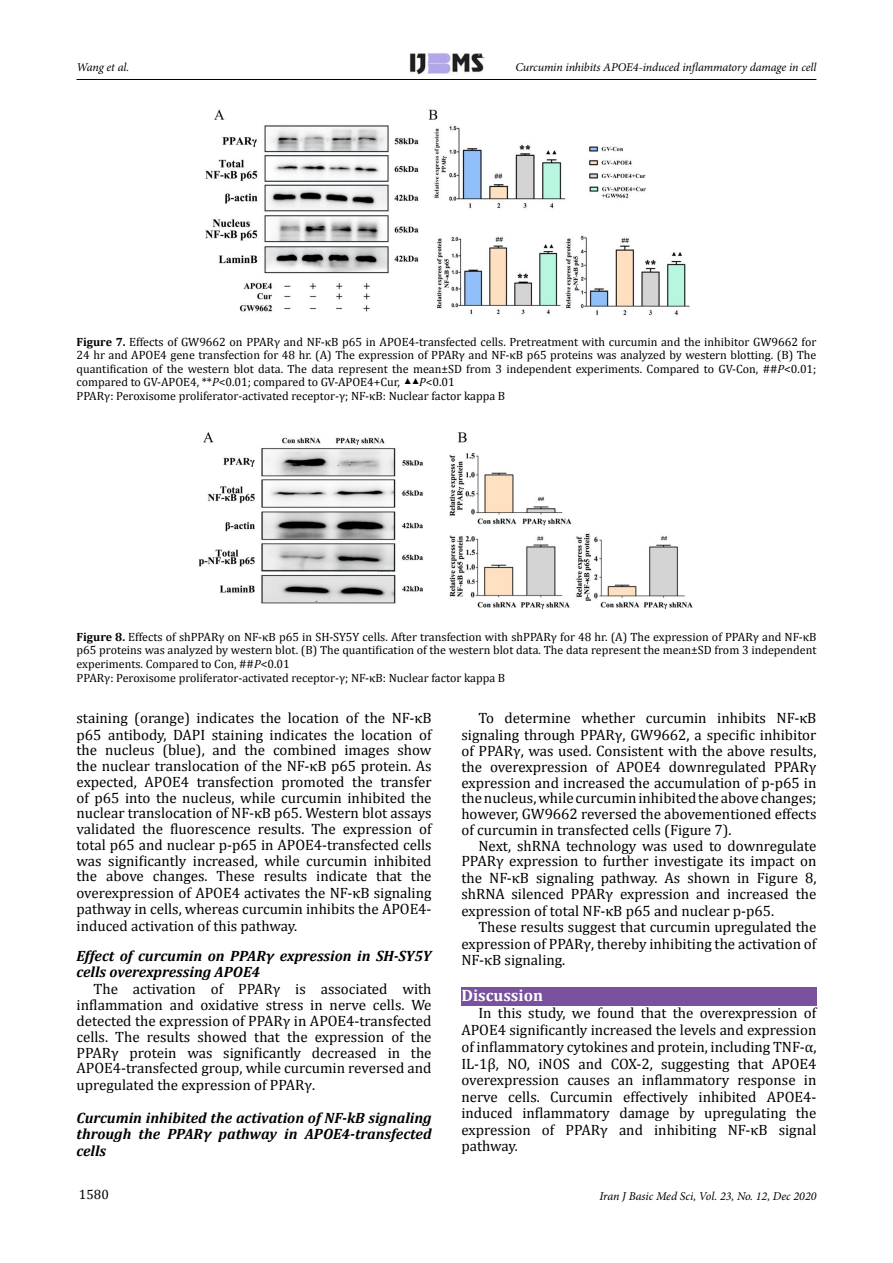
<style>
.page{position:relative;width:893px;height:1263px;background:#fff}
.page>*{position:absolute;margin:0;border:0;box-sizing:border-box;transform-origin:0 0}
.t1{font:700 16.5px "Cambria";color:#fff}
.t2{font:15px/16px "Cambria";color:#000;text-align:justify}
.t3{font:italic 700 15px/16.5px "Cambria";color:#000}
.t4{font:13.5px "Cambria";color:#000}
.t5{font:12px/13.5px "Cambria";color:#000}
.t6{font:italic 12px "Minion Pro";letter-spacing:-.01em;color:#000}
.s1{font-weight:700}
.s2{font-style:italic}
</style>
<div class="page">
<img style="left:409px;top:53px;width:76px;height:21px">
<hr style="left:77px;top:79px;width:739px;height:1px;background:#000">
<div style="left:461px;top:987px;width:355px;height:18px;background:#7a519e"></div>
<img style="left:205px;top:109px;width:485px;height:207px">
<img style="left:404px;top:378px;width:15px;height:6px">
<img style="left:198px;top:433px;width:495px;height:177px">
<p class="t6" style="left:77px;top:59px;width:54px">Wang et al.</p>
<p class="t6" style="left:515px;top:59px;width:303px">Curcumin inhibits APOE4-induced inflammatory damage in cell</p>
<p class="t5" style="left:77px;top:335px;width:741px;text-align:justify"><span class="s1">Figure 7.</span> Effects of GW9662 on PPARγ and NF-κB p65 in APOE4-transfected cells. Pretreatment with curcumin and the inhibitor GW9662 for 24 hr and APOE4 gene transfection for 48 hr. (A) The expression of PPARγ and NF-κB p65 proteins was analyzed by western blotting. (B) The quantification of the western blot data. The data represent the mean±SD from 3 independent experiments. Compared to GV-Con, ##<span class="s2">P</span>&lt;0.01; compared to GV-APOE4, **<span class="s2">P</span>&lt;0.01; compared to GV-APOE4+Cur,</p>
<p class="t5" style="left:77px;top:375px;width:430px;text-indent:342px"><span class="s2">P</span>&lt;0.01<br>PPARγ: Peroxisome proliferator-activated receptor-γ; NF-κB: Nuclear factor kappa B</p>
<p class="t5" style="left:77px;top:630px;width:741px"><span class="s1">Figure 8.</span> Effects of shPPARγ on NF-κB p65 in SH-SY5Y cells. After transfection with shPPARγ for 48 hr. (A) The expression of PPARγ and NF-κB p65 proteins was analyzed by western blot. (B) The quantification of the western blot data. The data represent the mean±SD from 3 independent experiments. Compared to Con, ##<span class="s2">P</span>&lt;0.01<br>PPARγ: Peroxisome proliferator-activated receptor-γ; NF-κB: Nuclear factor kappa B</p>
<p class="t2" style="left:77px;top:710px;width:357px">staining (orange) indicates the location of the NF-κB p65 antibody, DAPI staining indicates the location of the nucleus (blue), and the combined images show the nuclear translocation of the NF-κB p65 protein. As expected, APOE4 transfection promoted the transfer of p65 into the nucleus, while curcumin inhibited the nuclear translocation of NF-κB p65. Western blot assays validated the fluorescence results. The expression of total p65 and nuclear p-p65 in APOE4-transfected cells was significantly increased, while curcumin inhibited the above changes. These results indicate that the overexpression of APOE4 activates the NF-κB signaling pathway in cells, whereas curcumin inhibits the APOE4- induced activation of this pathway.</p>
<p class="t3" style="left:77px;top:947px;width:357px">Effect of curcumin on PPARγ expression in SH-SY5Y cells overexpressing APOE4</p>
<p class="t2" style="left:77px;top:980px;width:357px;text-indent:17px">The activation of PPARγ is associated with inflammation and oxidative stress in nerve cells. We detected the expression of PPARγ in APOE4-transfected cells. The results showed that the expression of the PPARγ protein was significantly decreased in the APOE4-transfected group, while curcumin reversed and upregulated the expression of PPARγ.</p>
<p class="t3" style="left:77px;top:1109px;width:357px;text-align:justify">Curcumin inhibited the activation of NF-kB signaling through the PPARγ pathway in APOE4-transfected cells</p>
<p class="t4" style="left:79px;top:1187px;width:31px">1580</p>
<p class="t2" style="left:461px;top:710px;width:357px;text-indent:17px">To determine whether curcumin inhibits NF-κB signaling through PPARγ, GW9662, a specific inhibitor of PPARγ, was used. Consistent with the above results, the overexpression of APOE4 downregulated PPARγ expression and increased the accumulation of p-p65 in the nucleus, while curcumin inhibited the above changes; however, GW9662 reversed the abovementioned effects of curcumin in transfected cells (Figure 7).</p>
<p class="t2" style="left:461px;top:837px;width:357px;text-indent:17px">Next, shRNA technology was used to downregulate PPARγ expression to further investigate its impact on the NF-κB signaling pathway. As shown in Figure 8, shRNA silenced PPARγ expression and increased the expression of total NF-κB p65 and nuclear p-p65.</p>
<p class="t2" style="left:461px;top:919px;width:357px;line-height:16.5px;text-indent:17px">These results suggest that curcumin upregulated the expression of PPARγ, thereby inhibiting the activation of NF-κB signaling.</p>
<p class="t1" style="left:461px;top:984px;width:83px">Discussion</p>
<p class="t2" style="left:461px;top:1004px;width:357px;line-height:16.6px;text-indent:17px">In this study, we found that the overexpression of APOE4 significantly increased the levels and expression of inflammatory cytokines and protein, including TNF-α, IL-1β, NO, iNOS and COX-2, suggesting that APOE4 overexpression causes an inflammatory response in nerve cells. Curcumin effectively inhibited APOE4- induced inflammatory damage by upregulating the expression of PPARγ and inhibiting NF-κB signal pathway.</p>
<p class="t6" style="left:600px;top:1187px;width:218px">Iran J Basic Med Sci, Vol. 23, No. 12, Dec 2020</p>
</div>
